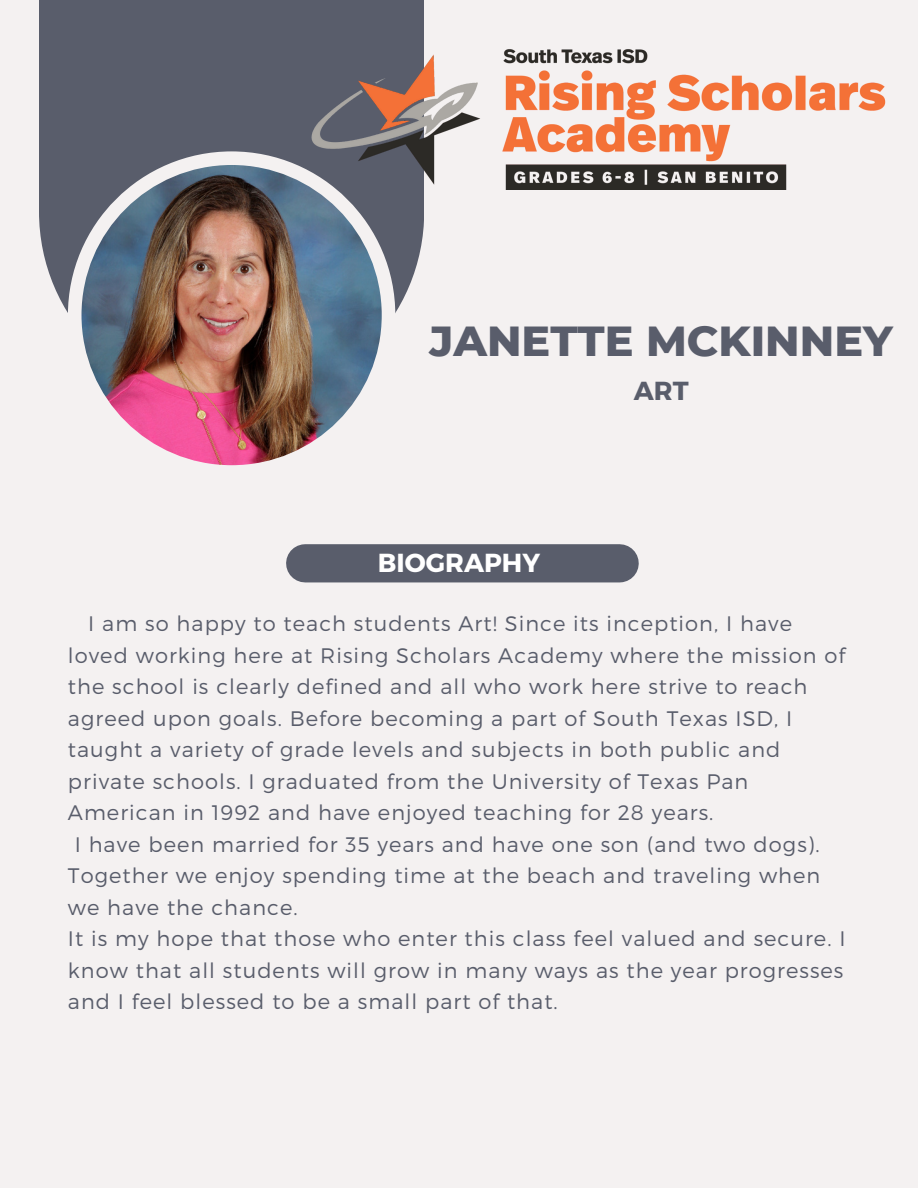
<style>
.page{position:relative;width:918px;height:1188px;background:#f4f1f1}
.page>*{position:absolute;margin:0;border:0;box-sizing:border-box;transform-origin:0 0}
.t1{font:800 42.9px "Montserrat";color:#595d6b}
.t2{font:700 26.1px "Montserrat";color:#fff}
.t3{font:700 26.1px "Montserrat";color:#595d6b}
.t4{font:300 21px/31.5px "Montserrat";letter-spacing:.05em;color:#595d6b;text-align:justify}
</style>
<div class="page">
<div style="left:39px;top:0;width:385px;height:313px;background:#595d6b"></div>
<div style="left:68px;top:151px;width:327px;height:328px;background:#f4f1f1;border-radius:50%"></div>
<img style="left:82px;top:165px;width:300px;height:300px;border-radius:50%">
<img style="left:311px;top:48px;width:575px;height:142px">
<div style="left:305px;top:544px;width:315px;height:38px;background:#595d6b"></div>
<p class="t1" style="left:430px;top:314px;width:465px">JANETTE MCKINNEY</p>
<p class="t2" style="left:378px;top:546px;width:164px">BIOGRAPHY</p>
<p class="t3" style="left:634px;top:373px;width:56px">ART</p>
<p class="t4" style="left:68px;top:607px;width:779px;text-align:left;text-indent:20px">I am so happy to teach students Art! Since its inception, I have loved working here at Rising Scholars Academy where the mission of the school is clearly defined and all who work here strive to reach agreed upon goals. Before becoming a part of South Texas ISD, I taught a variety of grade levels and subjects in both public and private schools. I graduated from the University of Texas Pan American in 1992 and have enjoyed teaching for 28 years.</p>
<p class="t4" style="left:68px;top:827px;width:754px;text-indent:7px">I have been married for 35 years and have one son (and two dogs).<br>Together we enjoy spending time at the beach and traveling when we have the chance.</p>
<p class="t4" style="left:68px;top:922px;width:779px">It is my hope that those who enter this class feel valued and secure. I know that all students will grow in many ways as the year progresses and I feel blessed to be a small part of that.</p>
</div>
